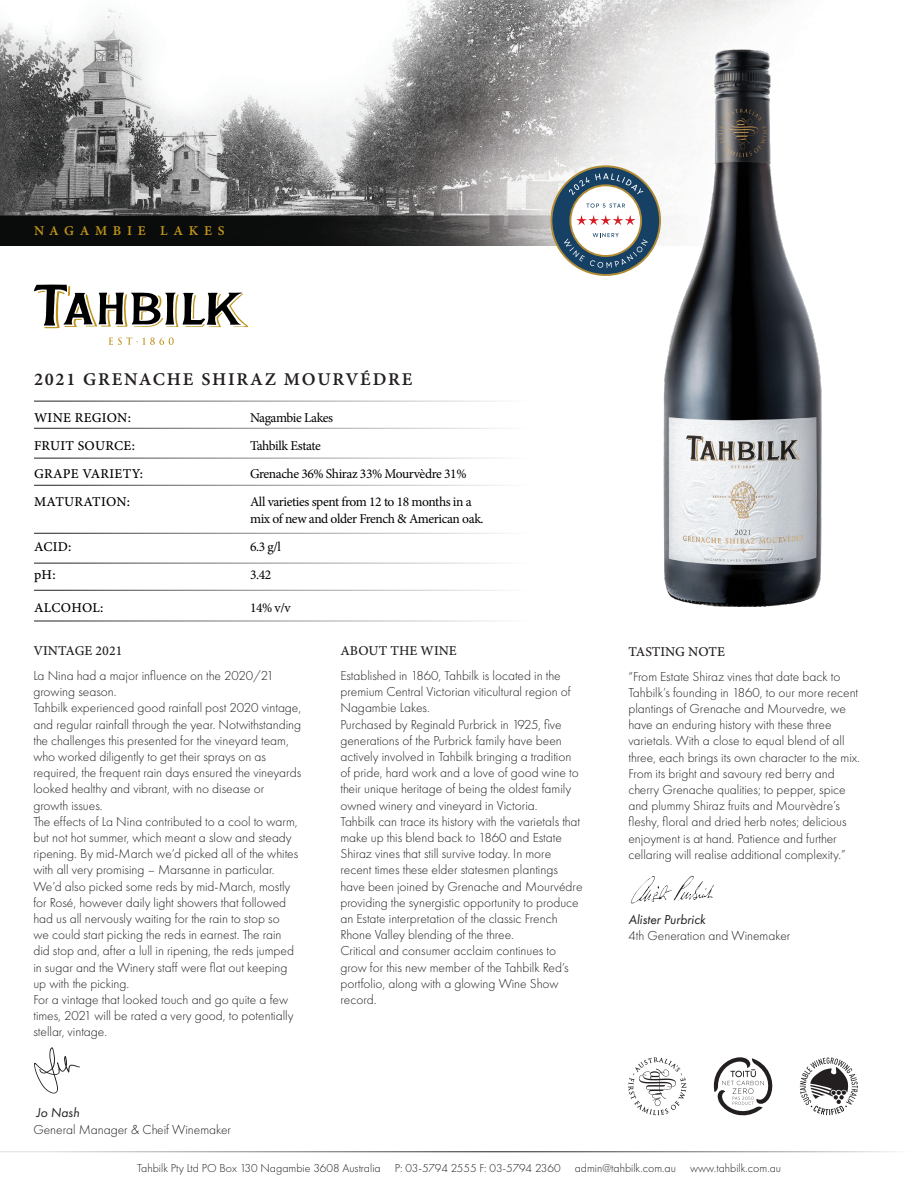
<style>
.page{position:relative;width:918px;height:1188px;background:#fff}
.page>*{position:absolute;margin:0;border:0;box-sizing:border-box;transform-origin:0 0}
.t1{font:18px "Minion Pro Semibold Capt";letter-spacing:.1em;color:#231f20}
.t2{font:300 13.5px/16.2px "Futura PT";color:#231f20}
.t3{font:13.5px "Minion Pro";letter-spacing:-.03em;color:#000}
.t4{font:13.5px "Minion Pro Medium Capt";letter-spacing:.02em;color:#000}
.t5{font:13.5px "Minion Pro Medium Capt";color:#231f20}
.t6{font:13.5px "Minion Pro Semibold Capt";letter-spacing:.42em;color:#bf941a}
.t7{font:300 12px "Futura PT";color:#231f20}
.s1{font-weight:400;font-style:italic}
</style>
<div class="page">
<img style="left:0;top:0;width:783px;height:246px">
<img style="left:657px;top:42px;width:165px;height:565px">
<svg style="left:109px;top:337px;width:65px;height:8px"></svg>
<svg style="left:34px;top:285px;width:214px;height:43px"></svg>
<svg style="left:628px;top:1057px;width:58px;height:58px"></svg>
<svg style="left:714px;top:1057px;width:59px;height:59px"></svg>
<svg style="left:800px;top:1058px;width:58px;height:57px"></svg>
<svg style="left:631px;top:876px;width:83px;height:27px"></svg>
<svg style="left:550px;top:165px;width:111px;height:111px"></svg>
<svg style="left:34px;top:1047px;width:46px;height:47px"></svg>
<p class="t6" style="left:34px;top:221px;width:192px">NAGAMBIE LAKES</p>
<p class="t1" style="left:34px;top:367px;width:380px">2021 GRENACHE SHIRAZ MOURVÉDRE</p>
<p class="t4" style="left:34px;top:408px;width:98px">WINE REGION:</p>
<p class="t3" style="left:250px;top:408px;width:85px">Nagambie Lakes</p>
<p class="t4" style="left:34px;top:436px;width:102px">FRUIT SOURCE:</p>
<p class="t3" style="left:250px;top:436px;width:72px">Tahbilk Estate</p>
<p class="t4" style="left:34px;top:464px;width:111px">GRAPE VARIETY:</p>
<p class="t3" style="left:250px;top:464px;width:218px">Grenache 36% Shiraz 33% Mourvèdre 31%</p>
<p class="t4" style="left:34px;top:492px;width:98px">MATURATION:</p>
<p class="t3" style="left:250px;top:492px;width:223px">All varieties spent from 12 to 18 months in a</p>
<p class="t3" style="left:250px;top:510px;width:235px">mix of new and older French &amp; American oak.</p>
<p class="t4" style="left:34px;top:538px;width:39px">ACID:</p>
<p class="t3" style="left:250px;top:538px;width:32px">6.3 g/l</p>
<p class="t4" style="left:34px;top:566px;width:23px">pH:</p>
<p class="t3" style="left:250px;top:566px;width:23px">3.42</p>
<p class="t4" style="left:34px;top:598px;width:71px">ALCOHOL:</p>
<p class="t3" style="left:250px;top:598px;width:42px">14% v/v</p>
<p class="t5" style="left:33px;top:642px;width:90px">VINTAGE 2021</p>
<p class="t2" style="left:33px;top:668px;width:242px">La Nina had a major influence on the 2020/21</p>
<p class="t2" style="left:33px;top:684px;width:85px">growing season.</p>
<p class="t2" style="left:33px;top:700px;width:269px">Tahbilk experienced good rainfall post 2020 vintage,</p>
<p class="t2" style="left:33px;top:716px;width:269px">and regular rainfall through the year. Notwithstanding</p>
<p class="t2" style="left:33px;top:732px;width:257px">the challenges this presented for the vineyard team,</p>
<p class="t2" style="left:33px;top:749px;width:234px">who worked diligently to get their sprays on as</p>
<p class="t2" style="left:33px;top:765px;width:269px">required, the frequent rain days ensured the vineyards looked healthy and vibrant, with no disease or growth issues.</p>
<p class="t2" style="left:33px;top:813px;width:266px">The effects of La Nina contributed to a cool to warm,</p>
<p class="t2" style="left:33px;top:830px;width:260px">but not hot summer, which meant a slow and steady</p>
<p class="t2" style="left:33px;top:846px;width:266px">ripening. By mid-March we’d picked all of the whites</p>
<p class="t2" style="left:33px;top:862px;width:243px">with all very promising – Marsanne in particular.</p>
<p class="t2" style="left:33px;top:878px;width:258px">We’d also picked some reds by mid-March, mostly</p>
<p class="t2" style="left:33px;top:894px;width:254px">for Rosé, however daily light showers that followed</p>
<p class="t2" style="left:33px;top:911px;width:248px">had us all nervously waiting for the rain to stop so</p>
<p class="t2" style="left:33px;top:927px;width:250px">we could start picking the reds in earnest. The rain</p>
<p class="t2" style="left:33px;top:943px;width:262px">did stop and, after a lull in ripening, the reds jumped</p>
<p class="t2" style="left:33px;top:959px;width:256px">in sugar and the Winery staff were flat out keeping</p>
<p class="t2" style="left:33px;top:975px;width:97px">up with the picking.</p>
<p class="t2" style="left:33px;top:992px;width:256px">For a vintage that looked touch and go quite a few</p>
<p class="t2" style="left:33px;top:1008px;width:262px">times, 2021 will be rated a very good, to potentially</p>
<p class="t2" style="left:33px;top:1024px;width:75px">stellar, vintage.</p>
<p class="t5" style="left:340px;top:642px;width:118px">ABOUT THE WINE</p>
<p class="t2" style="left:340px;top:668px;width:222px">Established in 1860, Tahbilk is located in the</p>
<p class="t2" style="left:340px;top:684px;width:232px">premium Central Victorian viticultural region of</p>
<p class="t2" style="left:340px;top:700px;width:91px">Nagambie Lakes.</p>
<p class="t2" style="left:340px;top:716px;width:223px">Purchased by Reginald Purbrick in 1925, five</p>
<p class="t2" style="left:340px;top:732px;width:223px">generations of the Purbrick family have been</p>
<p class="t2" style="left:340px;top:749px;width:240px">actively involved in Tahbilk bringing a tradition of pride, hard work and a love of good wine to their unique heritage of being the oldest family owned winery and vineyard in Victoria.</p>
<p class="t2" style="left:340px;top:813px;width:241px">Tahbilk can trace its history with the varietals that</p>
<p class="t2" style="left:340px;top:830px;width:244px">make up this blend back to 1860 and Estate Shiraz vines that still survive today. In more recent times these elder statesmen plantings have been joined by Grenache and Mourvédre providing the synergistic opportunity to produce an Estate interpretation of the classic French Rhone Valley blending of the three.</p>
<p class="t2" style="left:340px;top:943px;width:230px">Critical and consumer acclaim continues to grow for this new member of the Tahbilk Red’s portfolio, along with a glowing Wine Show record.</p>
<p class="t2" style="left:33px;top:1105px;width:199px"><span class="s1">Jo Nash<br></span>General Manager &amp; Cheif Winemaker</p>
<p class="t5" style="left:628px;top:642px;width:98px">TASTING NOTE</p>
<p class="t2" style="left:628px;top:668px;width:231px">“From Estate Shiraz vines that date back to Tahbilk’s founding in 1860, to our more recent plantings of Grenache and Mourvedre, we have an enduring history with these three</p>
<p class="t2" style="left:628px;top:733px;width:233px">varietals. With a close to equal blend of all three, each brings its own character to the mix.<br>From its bright and savoury red berry and</p>
<p class="t2" style="left:628px;top:781px;width:220px">cherry Grenache qualities; to pepper, spice and plummy Shiraz fruits and Mourvèdre’s fleshy, floral and dried herb notes; delicious enjoyment is at hand. Patience and further cellaring will realise additional complexity.”</p>
<p class="t2" style="left:628px;top:911px;width:163px"><span class="s1">Alister Purbrick<br></span>4th Generation and Winemaker</p>
<p class="t7" style="left:137px;top:1161px;width:646px">Tahbilk Pty Ltd PO Box 130 Nagambie 3608 Australia P: 03-5794 2555 F: 03-5794 2360 admin@tahbilk.com.au www.tahbilk.com.au</p>
</div>
